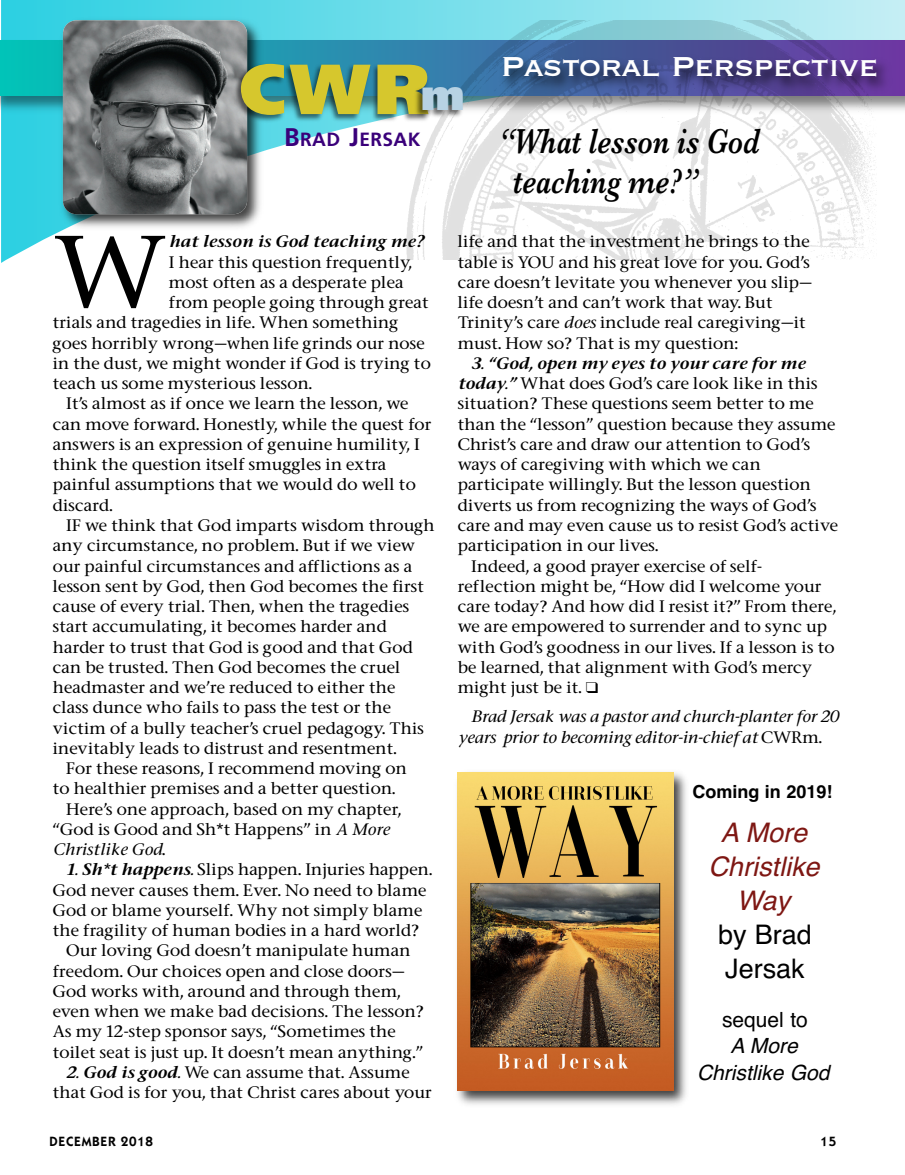
<style>
.page{position:relative;width:905px;height:1175px;background:#fff}
.page>*{position:absolute;margin:0;border:0;box-sizing:border-box;transform-origin:0 0}
.t1{font:500 97.95px "Stone Serif";color:#000;scale:1.05 1}
.t2{font:900 70.8px "Frutiger";color:#d6c72d}
.t3{font:italic 600 36px/40.5px "Baskerville";color:#000;scale:.8 1}
.t4{font:36px "Copperplate";letter-spacing:-.025em;color:#fff}
.t5{font:italic 27px/33.9px "Helvetica";color:#7e1713;text-align:center}
.t6{font:27px/33.9px "Helvetica";color:#000}
.t7{font:italic 21px/26.4px "Helvetica";color:#000;text-align:center}
.t8{font:21px "Helvetica";color:#000}
.t9{font:700 19.2px "Frutiger";letter-spacing:.02em;color:#3a007a}
.t10{font:700 18px "Helvetica";color:#000}
.t11{font:500 15.75px/20.2px "Stone Serif";letter-spacing:.01em;color:#000;scale:1.05 1}
.t12{font:italic 500 15.75px/20.2px "Stone Serif";color:#000;scale:1.05 1}
.t13{font:italic 15.75px "Stone Serif Semi Boold";letter-spacing:.015em;color:#000;scale:1.05 1}
.t14{font:600 13.5px "ITC Kabel Std";letter-spacing:.055em;color:#000}
.s1{font-size:43.05px;color:#b7d2e3}
.s2{font-size:25.5px}
.s3{font-style:italic}
.s4{font-style:normal}
.s5{font-family:"Stone Serif Semi Boold";font-weight:400;font-style:italic}
</style>
<div class="page">
<svg style="left:1px;top:0;width:903px;height:263px"></svg>
<img style="left:0;top:36px;width:904px;height:82px">
<svg style="left:0;top:41px;width:396px;height:55px;background:#0ab7b5"></svg>
<img style="left:396px;top:20px;width:480px;height:239px">
<img style="left:464px;top:40px;width:440px;height:101px">
<img style="left:56px;top:14px;width:211px;height:220px">
<img style="left:63px;top:20px;width:184px;height:194px;border-radius:14px">
<img style="left:213px;top:46px;width:246px;height:101px">
<img style="left:404px;top:71px;width:74px;height:70px">
<img style="left:457px;top:772px;width:229px;height:333px">
<img style="left:458px;top:772px;width:215px;height:318px">
<h2 class="t2" style="left:239px;top:46px;width:227px">CWR<span class="s1">m</span></h2>
<p class="t9" style="left:284px;top:128px;width:138px"><span class="s2">B</span>RAD <span class="s2">J</span>ERSAK</p>
<h3 class="t4" style="left:500px;top:43px;width:379px">Pastoral Perspective</h3>
<h3 class="t3" style="left:513px;top:120px;width:310px;text-indent:-14px">“What lesson is God teaching me?”</h3>
<h1 class="t1" style="left:53px;top:217px;width:111px">W</h1>
<p class="t13" style="left:169px;top:233px;width:244px">hat lesson is God teaching me?</p>
<p class="t11" style="left:169px;top:252px;width:233px">I hear this question frequently,</p>
<p class="t11" style="left:169px;top:272px;width:225px">most often as a desperate plea</p>
<p class="t11" style="left:169px;top:292px;width:249px">from people going through great</p>
<p class="t11" style="left:53px;top:313px;width:330px">trials and tragedies in life. When something</p>
<p class="t11" style="left:53px;top:333px;width:356px">goes horribly wrong—when life grinds our nose</p>
<p class="t11" style="left:53px;top:353px;width:361px">in the dust, we might wonder if God is trying to</p>
<p class="t11" style="left:53px;top:373px;width:248px">teach us some mysterious lesson.</p>
<p class="t11" style="left:66px;top:394px;width:327px">It’s almost as if once we learn the lesson, we</p>
<p class="t11" style="left:53px;top:414px;width:362px">can move forward. Honestly, while the quest for</p>
<p class="t11" style="left:53px;top:434px;width:351px">answers is an expression of genuine humility, I</p>
<p class="t11" style="left:53px;top:454px;width:319px">think the question itself smuggles in extra</p>
<p class="t11" style="left:53px;top:475px;width:347px">painful assumptions that we would do well to</p>
<p class="t11" style="left:53px;top:495px;width:58px">discard.</p>
<p class="t11" style="left:66px;top:515px;width:352px">IF we think that God imparts wisdom through</p>
<p class="t11" style="left:53px;top:535px;width:346px">any circumstance, no problem. But if we view</p>
<p class="t11" style="left:53px;top:556px;width:344px">our painful circumstances and afflictions as a</p>
<p class="t11" style="left:53px;top:576px;width:355px">lesson sent by God, then God becomes the first</p>
<p class="t11" style="left:53px;top:596px;width:341px">cause of every trial. Then, when the tragedies</p>
<p class="t11" style="left:53px;top:616px;width:319px">start accumulating, it becomes harder and</p>
<p class="t11" style="left:53px;top:637px;width:344px">harder to trust that God is good and that God</p>
<p class="t11" style="left:53px;top:657px;width:333px">can be trusted. Then God becomes the cruel</p>
<p class="t11" style="left:53px;top:677px;width:328px">headmaster and we’re reduced to either the</p>
<p class="t11" style="left:53px;top:697px;width:323px">class dunce who fails to pass the test or the</p>
<p class="t11" style="left:53px;top:718px;width:355px">victim of a bully teacher’s cruel pedagogy. This</p>
<p class="t11" style="left:53px;top:738px;width:329px">inevitably leads to distrust and resentment.</p>
<p class="t11" style="left:66px;top:758px;width:326px">For these reasons, I recommend moving on</p>
<p class="t11" style="left:53px;top:778px;width:328px">to healthier premises and a better question.</p>
<p class="t11" style="left:66px;top:799px;width:320px">Here’s one approach, based on my chapter,</p>
<p class="t11" style="left:53px;top:819px;width:322px">“God is Good and Sh*t Happens” in <span class="s3">A More</span></p>
<p class="t12" style="left:53px;top:839px;width:109px">Christlike God<span class="s4">.</span></p>
<p class="t11" style="left:66px;top:859px;width:350px"><span class="s5">1. Sh*t happens.</span> Slips happen. Injuries happen.</p>
<p class="t11" style="left:53px;top:880px;width:357px">God never causes them. Ever. No need to blame</p>
<p class="t11" style="left:53px;top:900px;width:353px">God or blame yourself. Why not simply blame</p>
<p class="t11" style="left:53px;top:920px;width:350px">the fragility of human bodies in a hard world?</p>
<p class="t11" style="left:66px;top:940px;width:329px">Our loving God doesn’t manipulate human</p>
<p class="t11" style="left:53px;top:961px;width:336px">freedom. Our choices open and close doors—</p>
<p class="t11" style="left:53px;top:981px;width:333px">God works with, around and through them,</p>
<p class="t11" style="left:53px;top:1001px;width:354px">even when we make bad decisions. The lesson?</p>
<p class="t11" style="left:53px;top:1021px;width:328px">As my 12-step sponsor says, “Sometimes the</p>
<p class="t11" style="left:53px;top:1042px;width:354px">toilet seat is just up. It doesn’t mean anything.”</p>
<p class="t11" style="left:53px;top:1062px;width:362px;text-align:center"><span class="s5">2. God is good.</span> We can assume that. Assume that God is for you, that Christ cares about your</p>
<p class="t11" style="left:458px;top:232px;width:339px">life and that the investment he brings to the table is YOU and his great love for you. God’s care doesn’t levitate you whenever you slip— life doesn’t and can’t work that way. But Trinity’s care <span class="s3">does</span> include real caregiving—it must. How so? That is my question:</p>
<p class="t13" style="left:471px;top:354px;width:319px">3. “God, open my eyes to your care for me</p>
<p class="t11" style="left:458px;top:373px;width:344px"><span class="s5">today.”</span> What does God’s care look like in this</p>
<p class="t11" style="left:458px;top:394px;width:341px">situation? These questions seem better to me</p>
<p class="t11" style="left:458px;top:414px;width:361px">than the “lesson” question because they assume</p>
<p class="t11" style="left:458px;top:434px;width:337px">Christ’s care and draw our attention to God’s</p>
<p class="t11" style="left:458px;top:454px;width:290px">ways of caregiving with which we can</p>
<p class="t11" style="left:458px;top:475px;width:338px">participate willingly. But the lesson question</p>
<p class="t11" style="left:458px;top:495px;width:343px">diverts us from recognizing the ways of God’s</p>
<p class="t11" style="left:458px;top:515px;width:364px">care and may even cause us to resist God’s active</p>
<p class="t11" style="left:458px;top:535px;width:192px">participation in our lives.</p>
<p class="t11" style="left:471px;top:556px;width:278px">Indeed, a good prayer exercise of self-</p>
<p class="t11" style="left:458px;top:576px;width:348px">reflection might be, “How did I welcome your</p>
<p class="t11" style="left:458px;top:596px;width:362px">care today? And how did I resist it?” From there,</p>
<p class="t11" style="left:458px;top:616px;width:353px">we are empowered to surrender and to sync up</p>
<p class="t11" style="left:458px;top:637px;width:360px">with God’s goodness in our lives. If a lesson is to</p>
<p class="t11" style="left:458px;top:657px;width:339px">be learned, that alignment with God’s mercy</p>
<p class="t11" style="left:458px;top:677px;width:135px">might just be it. ❑</p>
<p class="t12" style="left:458px;top:706px;width:364px;text-indent:13px">Brad Jersak was a pastor and church-planter for 20 years prior to becoming editor-in-chief at <span class="s4">CWRm.</span></p>
<p class="t10" style="left:692px;top:781px;width:142px">Coming in 2019!</p>
<h3 class="t5" style="left:708px;top:816px;width:113px">A More<br>Christlike<br>Way</h3>
<h3 class="t6" style="left:718px;top:917px;width:95px">by Brad<br>Jersak</h3>
<h3 class="t8" style="left:722px;top:1007px;width:87px">sequel to</h3>
<h3 class="t7" style="left:697px;top:1032px;width:134px">A More<br>Christlike God</h3>
<p class="t14" style="left:50px;top:1136px;width:105px">DECEMBER 2018</p>
<p class="t14" style="left:820px;top:1136px;width:17px">15</p>
</div>
